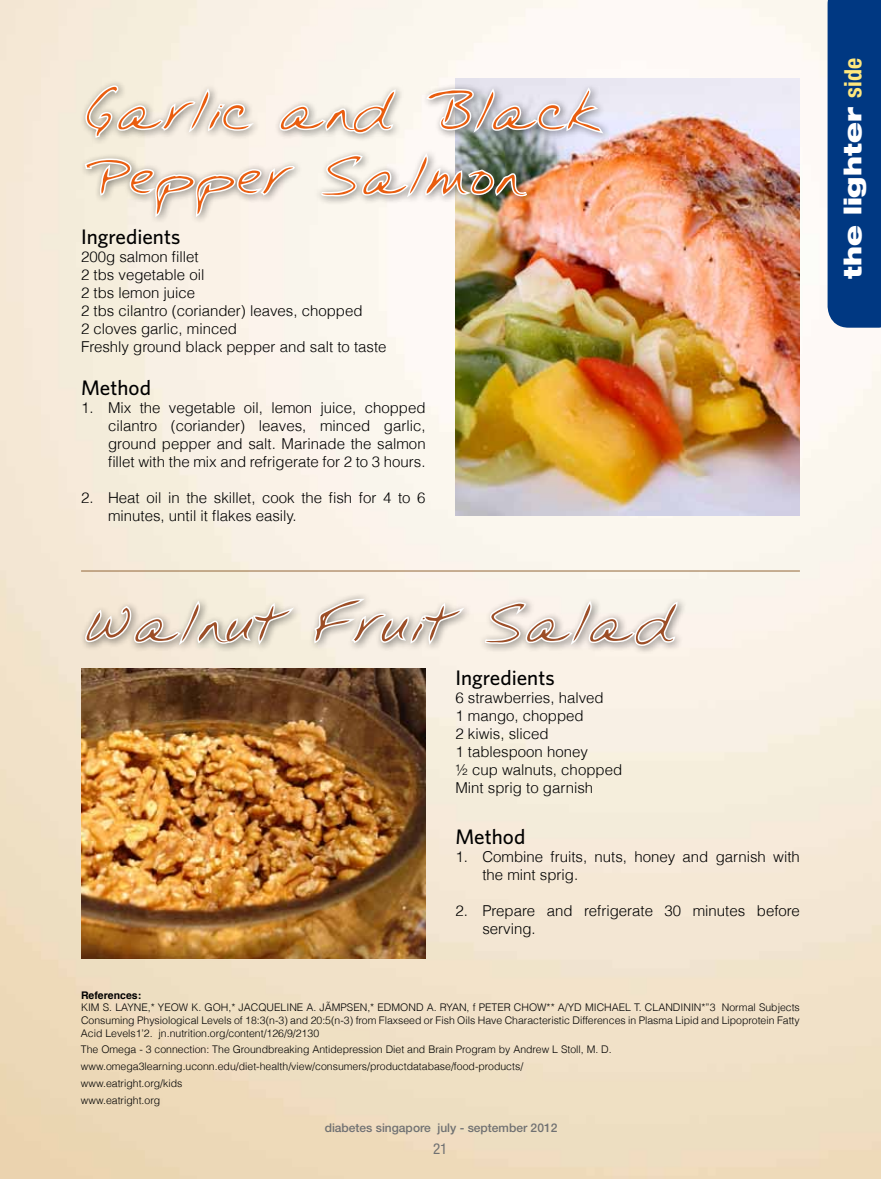
<style>
.page{position:relative;width:881px;height:1179px;background:#fff}
.page>*{position:absolute;margin:0;border:0;box-sizing:border-box;transform-origin:0 0}
.t1{font:54px/64.8px "Yanzel";color:#e95d0f}
.t2{font:54px "Yanzel";color:#9c4e27}
.t3{font:900 expanded 24px "Helvetica Neue";color:#fff}
.t4{font:500 21px "Whitney";color:#000}
.t5{font:300 15px/18px "Helvetica";color:#000}
.t6{font:condensed 15px "Helvetica Neue";color:#707172}
.t7{font:500 12px "Helvetica Neue";color:#707172}
.t8{font:300 10.5px/16.8px "Helvetica";color:#000;text-align:justify}
.t9{font:700 10.5px "Helvetica";color:#000}
.s1{font-family:"Helvetica Neue"}
.s2{font-weight:700;font-stretch:condensed;color:#ffe87e}
</style>
<div class="page">
<img style="left:0;top:0;width:881px;height:1178px">
<img style="left:81px;top:668px;width:344px;height:290px">
<div style="left:79px;top:591px;width:607px;height:63px;background:#000;opacity:.5"></div>
<svg style="left:84px;top:597px;width:214px;height:96px;background:#ccbcaa"></svg>
<svg style="left:312px;top:594px;width:367px;height:99px;background:#e6ded4"></svg>
<hr style="left:81px;top:570px;width:719px;height:1px;background:#93673a">
<img style="left:455px;top:79px;width:345px;height:436px">
<svg style="left:81px;top:76px;width:525px;height:170px"></svg>
<svg style="left:0;top:0;width:5px;height:5px"></svg>
<svg style="left:0;top:1173px;width:5px;height:6px"></svg>
<div style="left:827px;top:0;width:54px;height:327px;background:#003882"></div>
<svg style="left:875px;top:1173px;width:6px;height:6px"></svg>
<h1 class="t1" style="left:81px;top:78px;width:521px">Garlic and Black<br>Pepper Salmon</h1>
<h3 class="t4" style="left:81px;top:222px;width:101px">Ingredients</h3>
<p class="t5" style="left:81px;top:247px;width:307px">200g salmon fillet<br>2 tbs vegetable oil<br>2 tbs lemon juice<br>2 tbs cilantro (coriander) leaves, chopped<br>2 cloves garlic, minced<br>Freshly ground black pepper and salt to taste</p>
<h3 class="t4" style="left:81px;top:373px;width:71px">Method</h3>
<p class="t5" style="left:108px;top:398px;width:319px;text-align:justify;text-indent:-27px">1. Mix the vegetable oil, lemon juice, chopped cilantro (coriander) leaves, minced garlic, ground pepper and salt. Marinade the salmon fillet with the mix and refrigerate for 2 to 3 hours.</p>
<p class="t5" style="left:108px;top:488px;width:319px;text-indent:-27px">2. Heat oil in the skillet, cook the fish for 4 to 6 minutes, until it flakes easily.</p>
<h1 class="t2" style="left:81px;top:590px;width:596px">Walnut Fruit Salad</h1>
<h3 class="t4" style="left:455px;top:663px;width:101px">Ingredients</h3>
<p class="t5" style="left:455px;top:688px;width:168px">6 strawberries, halved<br>1 mango, chopped<br>2 kiwis, sliced<br>1 tablespoon honey<br><span class="s1">½</span> cup walnuts, chopped<br>Mint sprig to garnish</p>
<h3 class="t4" style="left:455px;top:822px;width:71px">Method</h3>
<p class="t5" style="left:482px;top:847px;width:319px;text-indent:-27px">1. Combine fruits, nuts, honey and garnish with the mint sprig.</p>
<p class="t5" style="left:482px;top:901px;width:319px;text-indent:-27px">2. Prepare and refrigerate 30 minutes before serving.</p>
<p class="t9" style="left:81px;top:986px;width:62px">References:</p>
<p class="t8" style="left:81px;top:1001px;width:720px;line-height:12.6px">KIM S. LAYNE,* YEOW K. GOH,* JACQUELINE A. JÃMPSEN,* EDMOND A. RYAN, f PETER CHOW** A/YD MICHAEL T. CLANDININ*”3 Normal Subjects Consuming Physiological Levels of 18:3(n-3) and 20:5(n-3) from Flaxseed or Fish Oils Have Characteristic Differences in Plasma Lipid and Lipoprotein Fatty Acid Levels1’2. jn.nutrition.org/content/126/9/2130</p>
<p class="t8" style="left:81px;top:1041px;width:532px;text-align:left">The Omega - 3 connection: The Groundbreaking Antidepression Diet and Brain Program by Andrew L Stoll, M. D. www.omega3learning.uconn.edu/diet-health/view/consumers/productdatabase/food-products/ www.eatright.org/kids<br>www.eatright.org</p>
<p class="t7" style="left:325px;top:1120px;width:234px">diabetes singapore july - september 2012</p>
<p class="t6" style="left:433px;top:1139px;width:16px">21</p>
<h2 class="t3" style="left:837px;top:279px;width:222px;rotate:-90deg">the lighter <span class="s2">side</span></h2>
</div>
